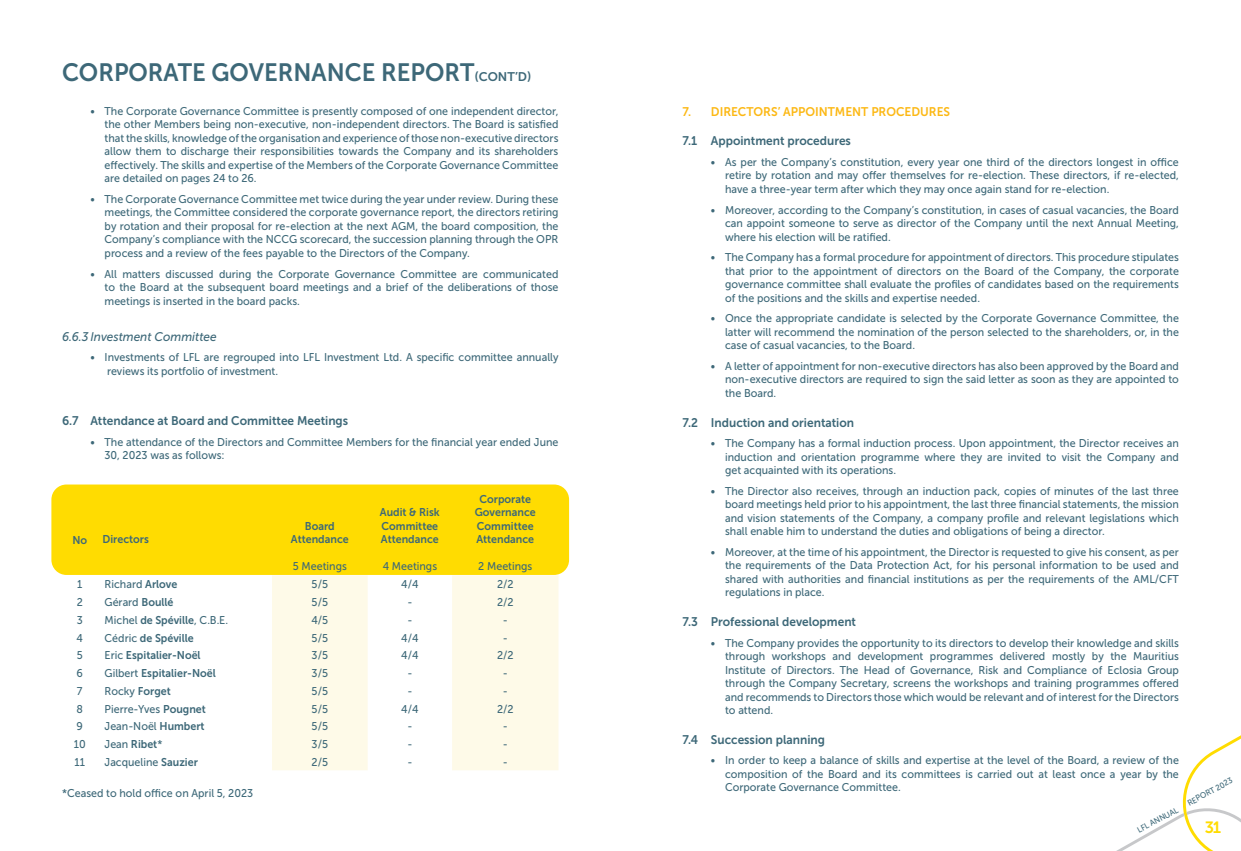
<style>
.page{position:relative;width:1241px;height:851px;background:#fff}
.page>*{position:absolute;margin:0;border:0;box-sizing:border-box;transform-origin:0 0}
.t1{font:25px "Museo Sans 700";color:#3d6878;scale:.95 1}
.t2{font:16.25px "Museo Sans 700";color:#ffdc01}
.t3{font:12.5px "Museo Sans 700";color:#3d6878;scale:.95 1}
.t4{font:12.5px "Museo Sans 700";color:#fcb814;scale:.95 1}
.t5{font:italic 12.5px "Museo Sans 500";color:#3d6878;scale:.95 1}
.t6{font:11.25px/13.5px "Museo Sans 500";color:#3d6878;text-align:justify;scale:.95 1}
.t7{font:11.25px/13.5px "Museo Sans 700";color:#3d6878;scale:.95 1}
.t8{font:8.12px "Museo Sans 500";color:#3d6878;scale:.95 1}
.s1{font-size:12.5px}
.s2{font-family:"Museo Sans 700"}
.s3{font-family:"Museo Sans 500"}
</style>
<div class="page">
<svg style="left:1118px;top:736px;width:122px;height:114px"></svg>
<div style="left:51px;top:484px;width:518px;height:91px;background:#ffdc01;border-radius:15px"></div>
<svg style="left:272px;top:575px;width:286px;height:195px;fill:#fefae8"></svg>
<p class="t1" style="left:62px;top:58px;width:495px">CORPORATE GOVERNANCE REPORT<span class="s1">(CONT’D)</span></p>
<p class="t6" style="left:105px;top:104px;width:479px;text-indent:-14px">• The Corporate Governance Committee is presently composed of one independent director, the other Members being non-executive, non-independent directors. The Board is satisfied that the skills, knowledge of the organisation and experience of those non-executive directors allow them to discharge their responsibilities towards the Company and its shareholders effectively. The skills and expertise of the Members of the Corporate Governance Committee are detailed on pages 24 to 26.</p>
<p class="t6" style="left:105px;top:192px;width:479px;text-indent:-14px">• The Corporate Governance Committee met twice during the year under review. During these meetings, the Committee considered the corporate governance report, the directors retiring by rotation and their proposal for re-election at the next AGM, the board composition, the Company’s compliance with the NCCG scorecard, the succession planning through the OPR process and a review of the fees payable to the Directors of the Company.</p>
<p class="t6" style="left:105px;top:267px;width:479px;text-indent:-14px">• All matters discussed during the Corporate Governance Committee are communicated to the Board at the subsequent board meetings and a brief of the deliberations of those meetings is inserted in the board packs.</p>
<p class="t5" style="left:62px;top:329px;width:164px">6.6.3 Investment Committee</p>
<p class="t6" style="left:107px;top:350px;width:476px;text-indent:-17px">• Investments of LFL are regrouped into LFL Investment Ltd. A specific committee annually reviews its portfolio of investment.</p>
<p class="t3" style="left:62px;top:413px;width:302px">6.7 Attendance at Board and Committee Meetings</p>
<p class="t6" style="left:105px;top:435px;width:479px;text-indent:-14px">• The attendance of the Directors and Committee Members for the financial year ended June<br>30, 2023 was as follows:</p>
<p class="t7" style="left:72px;top:533px;width:17px">No</p>
<p class="t7" style="left:102px;top:532px;width:50px">Directors</p>
<p class="t7" style="left:305px;top:519px;width:33px">Board</p>
<p class="t7" style="left:291px;top:532px;width:62px">Attendance</p>
<p class="t6" style="left:293px;top:559px;width:58px">5 Meetings</p>
<p class="t7" style="left:380px;top:505px;width:65px">Audit &amp; Risk<br>Committee<br>Attendance</p>
<p class="t6" style="left:382px;top:559px;width:59px">4 Meetings</p>
<p class="t7" style="left:479px;top:492px;width:56px">Corporate</p>
<p class="t7" style="left:474px;top:505px;width:66px">Governance</p>
<p class="t7" style="left:477px;top:519px;width:61px">Committee</p>
<p class="t7" style="left:476px;top:532px;width:62px">Attendance</p>
<p class="t6" style="left:478px;top:559px;width:58px">2 Meetings</p>
<p class="t6" style="left:77px;top:577px;width:7px">1</p>
<p class="t6" style="left:105px;top:577px;width:78px">Richard <span class="s2">Arlove</span></p>
<p class="t6" style="left:311px;top:577px;width:19px">5/5</p>
<p class="t6" style="left:401px;top:577px;width:20px">4/4</p>
<p class="t6" style="left:497px;top:577px;width:19px">2/2</p>
<p class="t6" style="left:77px;top:595px;width:8px">2</p>
<p class="t6" style="left:105px;top:595px;width:74px">Gérard <span class="s2">Boullé</span></p>
<p class="t6" style="left:311px;top:595px;width:19px">5/5</p>
<p class="t6" style="left:407px;top:595px;width:7px">-</p>
<p class="t6" style="left:497px;top:595px;width:19px">2/2</p>
<p class="t6" style="left:77px;top:613px;width:8px">3</p>
<p class="t6" style="left:105px;top:613px;width:131px">Michel <span class="s2">de Spéville</span>, C.B.E.</p>
<p class="t6" style="left:311px;top:613px;width:19px">4/5</p>
<p class="t6" style="left:407px;top:613px;width:7px">-</p>
<p class="t6" style="left:502px;top:613px;width:7px">-</p>
<p class="t6" style="left:76px;top:631px;width:8px">4</p>
<p class="t7" style="left:105px;top:630px;width:95px"><span class="s3">Cédric</span> de Spéville</p>
<p class="t6" style="left:311px;top:631px;width:19px">5/5</p>
<p class="t6" style="left:401px;top:631px;width:20px">4/4</p>
<p class="t6" style="left:502px;top:631px;width:7px">-</p>
<p class="t6" style="left:77px;top:648px;width:8px">5</p>
<p class="t7" style="left:105px;top:648px;width:103px"><span class="s3">Eric</span> Espitalier-Noël</p>
<p class="t6" style="left:311px;top:648px;width:19px">3/5</p>
<p class="t6" style="left:401px;top:648px;width:20px">4/4</p>
<p class="t6" style="left:497px;top:648px;width:19px">2/2</p>
<p class="t6" style="left:77px;top:666px;width:8px">6</p>
<p class="t7" style="left:105px;top:666px;width:119px"><span class="s3">Gilbert</span> Espitalier-Noël</p>
<p class="t6" style="left:311px;top:666px;width:19px">3/5</p>
<p class="t6" style="left:407px;top:666px;width:7px">-</p>
<p class="t6" style="left:502px;top:666px;width:7px">-</p>
<p class="t6" style="left:77px;top:684px;width:7px">7</p>
<p class="t7" style="left:105px;top:684px;width:71px"><span class="s3">Rocky</span> Forget</p>
<p class="t6" style="left:311px;top:684px;width:19px">5/5</p>
<p class="t6" style="left:407px;top:684px;width:7px">-</p>
<p class="t6" style="left:502px;top:684px;width:7px">-</p>
<p class="t6" style="left:76px;top:701px;width:8px">8</p>
<p class="t6" style="left:105px;top:701px;width:108px">Pierre-Yves <span class="s2">Pougnet</span></p>
<p class="t6" style="left:311px;top:701px;width:19px">5/5</p>
<p class="t6" style="left:401px;top:701px;width:20px">4/4</p>
<p class="t6" style="left:497px;top:701px;width:19px">2/2</p>
<p class="t6" style="left:77px;top:719px;width:8px">9</p>
<p class="t6" style="left:105px;top:719px;width:107px">Jean-Noël <span class="s2">Humbert</span></p>
<p class="t6" style="left:311px;top:719px;width:19px">5/5</p>
<p class="t6" style="left:407px;top:719px;width:7px">-</p>
<p class="t6" style="left:502px;top:719px;width:7px">-</p>
<p class="t6" style="left:74px;top:737px;width:14px">10</p>
<p class="t6" style="left:105px;top:737px;width:62px">Jean <span class="s2">Ribet</span>*</p>
<p class="t6" style="left:311px;top:737px;width:19px">3/5</p>
<p class="t6" style="left:407px;top:737px;width:7px">-</p>
<p class="t6" style="left:502px;top:737px;width:7px">-</p>
<p class="t6" style="left:74px;top:755px;width:13px">11</p>
<p class="t6" style="left:105px;top:755px;width:100px">Jacqueline <span class="s2">Sauzier</span></p>
<p class="t6" style="left:311px;top:755px;width:19px">2/5</p>
<p class="t6" style="left:407px;top:755px;width:7px">-</p>
<p class="t6" style="left:502px;top:755px;width:7px">-</p>
<p class="t6" style="left:62px;top:786px;width:203px">*Ceased to hold office on April 5, 2023</p>
<p class="t4" style="left:682px;top:104px;width:283px">7. DIRECTORS’ APPOINTMENT PROCEDURES</p>
<p class="t3" style="left:682px;top:134px;width:179px">7.1 Appointment procedures</p>
<p class="t6" style="left:725px;top:155px;width:479px;text-indent:-14px">• As per the Company’s constitution, every year one third of the directors longest in office retire by rotation and may offer themselves for re-election. These directors, if re-elected, have a three-year term after which they may once again stand for re-election.</p>
<p class="t6" style="left:725px;top:203px;width:479px;text-indent:-14px">• Moreover, according to the Company’s constitution, in cases of casual vacancies, the Board can appoint someone to serve as director of the Company until the next Annual Meeting, where his election will be ratified.</p>
<p class="t6" style="left:725px;top:250px;width:479px;text-indent:-14px">• The Company has a formal procedure for appointment of directors. This procedure stipulates that prior to the appointment of directors on the Board of the Company, the corporate governance committee shall evaluate the profiles of candidates based on the requirements of the positions and the skills and expertise needed.</p>
<p class="t6" style="left:725px;top:312px;width:479px;text-indent:-14px">• Once the appropriate candidate is selected by the Corporate Governance Committee, the latter will recommend the nomination of the person selected to the shareholders, or, in the case of casual vacancies, to the Board.</p>
<p class="t6" style="left:725px;top:359px;width:479px;text-indent:-14px">• A letter of appointment for non-executive directors has also been approved by the Board and non-executive directors are required to sign the said letter as soon as they are appointed to the Board.</p>
<p class="t3" style="left:682px;top:415px;width:182px">7.2 Induction and orientation</p>
<p class="t6" style="left:725px;top:436px;width:479px;text-indent:-14px">• The Company has a formal induction process. Upon appointment, the Director receives an induction and orientation programme where they are invited to visit the Company and get acquainted with its operations.</p>
<p class="t6" style="left:725px;top:484px;width:479px;text-indent:-14px">• The Director also receives, through an induction pack, copies of minutes of the last three board meetings held prior to his appointment, the last three financial statements, the mission and vision statements of the Company, a company profile and relevant legislations which shall enable him to understand the duties and obligations of being a director.</p>
<p class="t6" style="left:725px;top:545px;width:479px;text-indent:-14px">• Moreover, at the time of his appointment, the Director is requested to give his consent, as per the requirements of the Data Protection Act, for his personal information to be used and shared with authorities and financial institutions as per the requirements of the AML/CFT regulations in place.</p>
<p class="t3" style="left:682px;top:614px;width:184px">7.3 Professional development</p>
<p class="t6" style="left:725px;top:636px;width:479px;text-indent:-14px">• The Company provides the opportunity to its directors to develop their knowledge and skills through workshops and development programmes delivered mostly by the Mauritius Institute of Directors. The Head of Governance, Risk and Compliance of Eclosia Group through the Company Secretary, screens the workshops and training programmes offered and recommends to Directors those which would be relevant and of interest for the Directors to attend.</p>
<p class="t3" style="left:682px;top:732px;width:151px">7.4 Succession planning</p>
<p class="t6" style="left:725px;top:753px;width:479px;text-indent:-14px">• In order to keep a balance of skills and expertise at the level of the Board, a review of the composition of the Board and its committees is carried out at least once a year by the Corporate Governance Committee.</p>
<p class="t8" style="left:1135px;top:826px;width:49px;rotate:-29deg">LFL ANNUAL</p>
<p class="t8" style="left:1185px;top:799px;width:54px;rotate:-29deg">REPORT 2023</p>
<h2 class="t2" style="left:1204px;top:818px;width:18px">31</h2>
</div>
